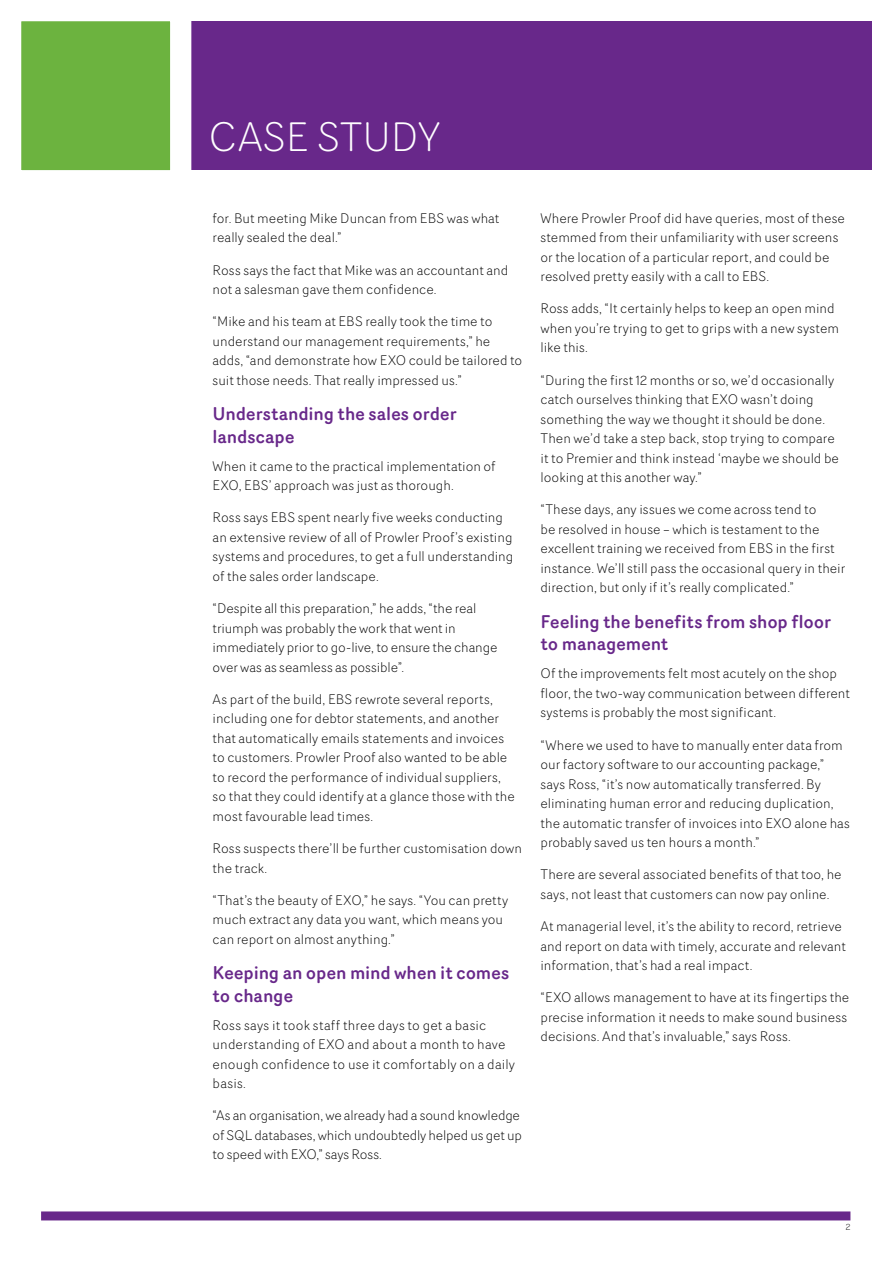
<style>
.page{position:relative;width:893px;height:1263px;background:#fff}
.page>*{position:absolute;margin:0;border:0;box-sizing:border-box;transform-origin:0 0}
.t1{font:300 40.2px "Router";color:#fff}
.t2{font:500 18px/22.5px "Router";letter-spacing:-.01em;color:#68288a}
.t3{font:300 13.5px/19.5px "Router";color:#000}
.t4{font:300 9px "Router";color:#000}
</style>
<div class="page">
<div style="left:41px;top:1211px;width:809px;height:9px;background:#68288a"></div>
<div style="left:21px;top:21px;width:851px;height:149px;background:#68288a"></div>
<div style="left:11px;top:11px;width:170px;height:170px;background:#6cb33f"></div>
<div style="left:0;top:0;width:191px;height:191px;border:21px solid #fff"></div>
<h1 class="t1" style="left:208px;top:108px;width:234px">CASE STUDY</h1>
<p class="t3" style="left:213px;top:208px;width:288px">for. But meeting Mike Duncan from EBS was what really sealed the deal.”</p>
<p class="t3" style="left:213px;top:259px;width:297px">Ross says the fact that Mike was an accountant and not a salesman gave them confidence.</p>
<p class="t3" style="left:213px;top:311px;width:311px">“Mike and his team at EBS really took the time to understand our management requirements,” he adds, “and demonstrate how EXO could be tailored to suit those needs. That really impressed us.”</p>
<h2 class="t2" style="left:213px;top:402px;width:246px">Understanding the sales order landscape</h2>
<p class="t3" style="left:213px;top:456px;width:285px">When it came to the practical implementation of<br>EXO, EBS’ approach was just as thorough.</p>
<p class="t3" style="left:213px;top:507px;width:302px">Ross says EBS spent nearly five weeks conducting an extensive review of all of Prowler Proof’s existing systems and procedures, to get a full understanding of the sales order landscape.</p>
<p class="t3" style="left:213px;top:598px;width:286px">“Despite all this preparation,” he adds, “the real triumph was probably the work that went in immediately prior to go-live, to ensure the change over was as seamless as possible”.</p>
<p class="t3" style="left:213px;top:689px;width:304px">As part of the build, EBS rewrote several reports, including one for debtor statements, and another that automatically emails statements and invoices to customers. Prowler Proof also wanted to be able to record the performance of individual suppliers, so that they could identify at a glance those with the most favourable lead times.</p>
<p class="t3" style="left:213px;top:838px;width:311px">Ross suspects there’ll be further customisation down the track.</p>
<p class="t3" style="left:213px;top:890px;width:297px">“That’s the beauty of EXO,” he says. “You can pretty much extract any data you want, which means you can report on almost anything.”</p>
<h2 class="t2" style="left:213px;top:961px;width:298px">Keeping an open mind when it comes to change</h2>
<p class="t3" style="left:213px;top:1015px;width:304px">Ross says it took staff three days to get a basic understanding of EXO and about a month to have enough confidence to use it comfortably on a daily basis.</p>
<p class="t3" style="left:213px;top:1105px;width:311px">“As an organisation, we already had a sound knowledge of SQL databases, which undoubtedly helped us get up to speed with EXO,” says Ross.</p>
<p class="t3" style="left:540px;top:208px;width:306px">Where Prowler Proof did have queries, most of these stemmed from their unfamiliarity with user screens or the location of a particular report, and could be resolved pretty easily with a call to EBS.</p>
<p class="t3" style="left:540px;top:298px;width:300px">Ross adds, “It certainly helps to keep an open mind when you’re trying to get to grips with a new system like this.</p>
<p class="t3" style="left:540px;top:370px;width:300px">“During the first 12 months or so, we’d occasionally catch ourselves thinking that EXO wasn’t doing something the way we thought it should be done.<br>Then we’d take a step back, stop trying to compare it to Premier and think instead ‘maybe we should be looking at this another way.”</p>
<p class="t3" style="left:540px;top:499px;width:306px">“These days, any issues we come across tend to<br>be resolved in house – which is testament to the excellent training we received from EBS in the first instance. We’ll still pass the occasional query in their direction, but only if it’s really complicated.”</p>
<h2 class="t2" style="left:540px;top:610px;width:292px">Feeling the benefits from shop floor to management</h2>
<p class="t3" style="left:540px;top:663px;width:311px">Of the improvements felt most acutely on the shop floor, the two-way communication between different systems is probably the most significant.</p>
<p class="t3" style="left:540px;top:735px;width:311px">“Where we used to have to manually enter data from our factory software to our accounting package,” says Ross, “it’s now automatically transferred. By eliminating human error and reducing duplication, the automatic transfer of invoices into EXO alone has probably saved us ten hours a month.”</p>
<p class="t3" style="left:540px;top:864px;width:303px">There are several associated benefits of that too, he says, not least that customers can now pay online.</p>
<p class="t3" style="left:540px;top:916px;width:307px">At managerial level, it’s the ability to record, retrieve and report on data with timely, accurate and relevant information, that’s had a real impact.</p>
<p class="t3" style="left:540px;top:987px;width:310px">“EXO allows management to have at its fingertips the precise information it needs to make sound business decisions. And that’s invaluable,” says Ross.</p>
<p class="t4" style="left:846px;top:1220px;width:6px">2</p>
</div>
